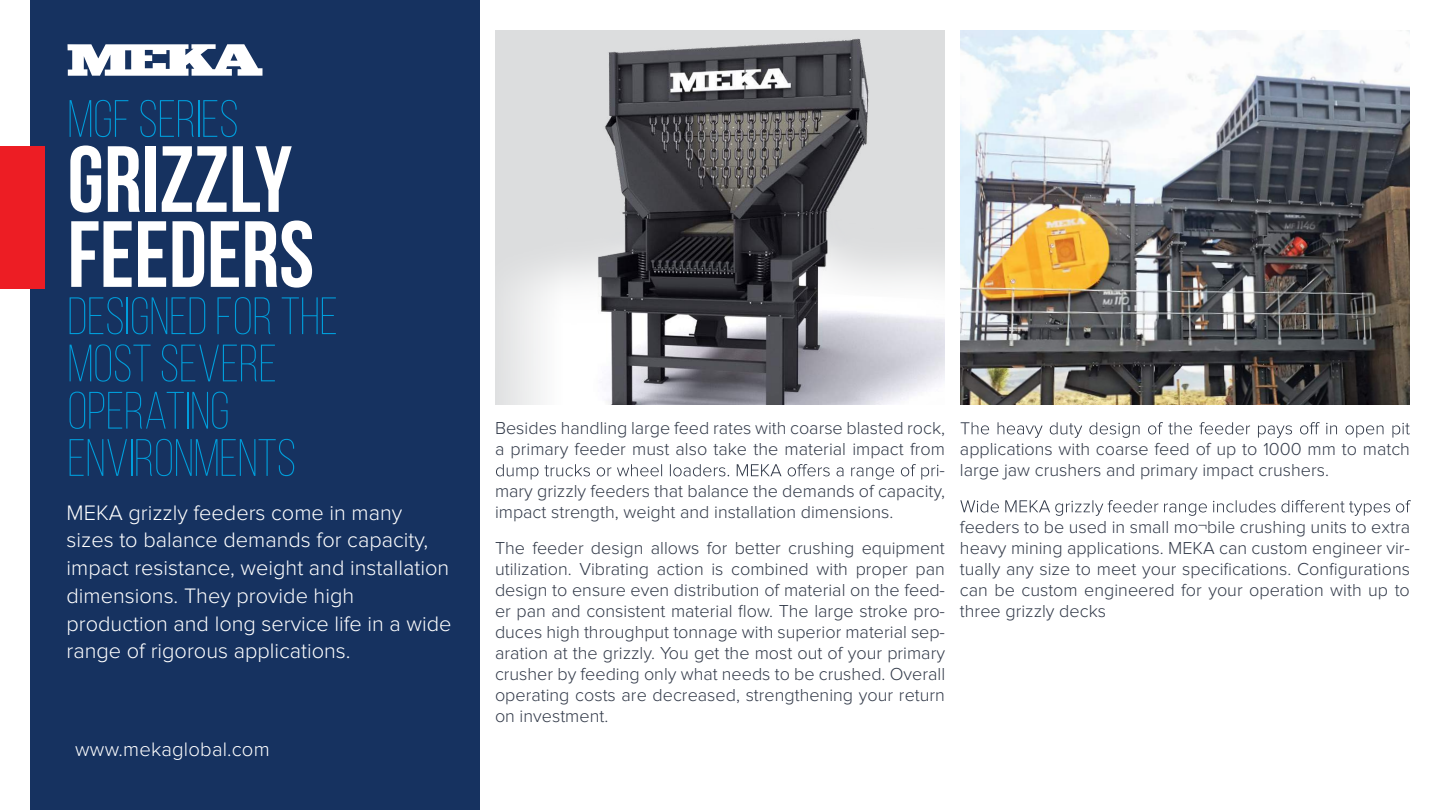
<style>
.page{position:relative;width:1440px;height:810px;background:#fff}
.page>*{position:absolute;margin:0;border:0;box-sizing:border-box;transform-origin:0 0}
.t1{font:700 93.75px/75px "Bebas Neue";color:#fff}
.t2{font:300 52.5px/47.2px "Bebas Neue";color:#009edb}
.t3{font:300 21.75px/27.8px "Proxima Nova";color:#fff}
.t4{font:300 20.25px "Proxima Nova";letter-spacing:.01em;color:#fff}
.t5{font:300 18px/21px "Proxima Nova";color:#333b4a;text-align:justify}
</style>
<div class="page">
<div style="left:30px;top:0;width:450px;height:810px;background:#163260"></div>
<div style="left:0;top:146px;width:45px;height:143px;background:#ed1d24"></div>
<svg style="left:67px;top:44px;width:195px;height:32px"></svg>
<svg style="left:496px;top:464px;width:442px;height:16px"></svg>
<svg style="left:961px;top:422px;width:449px;height:16px"></svg>
<svg style="left:960px;top:500px;width:451px;height:16px"></svg>
<img style="left:495px;top:30px;width:450px;height:375px">
<img style="left:960px;top:30px;width:450px;height:375px">
<h2 class="t2" style="left:68px;top:95px;width:173px">MGF SERIES</h2>
<h1 class="t1" style="left:68px;top:141px;width:248px">GRIZZLY<br>FEEDERS</h1>
<h2 class="t2" style="left:68px;top:292px;width:272px">DESIGNED FOR THE<br>MOST SEVERE<br>OPERATING<br>ENVIRONMENTS</h2>
<p class="t3" style="left:67px;top:499px;width:387px">MEKA grizzly feeders come in many sizes to balance demands for capacity, impact resistance, weight and installation dimensions. They provide high production and long service life in a wide range of rigorous applications.</p>
<p class="t4" style="left:75px;top:738px;width:196px">www.mekaglobal.com</p>
<p class="t5" style="left:495px;top:418px;width:452px">Besides handling large feed rates with coarse blasted rock,</p>
<p class="t5" style="left:495px;top:439px;width:452px">a primary feeder must also take the material impact from</p>
<p class="t5" style="left:940px;top:460px;width:7px">-</p>
<p class="t5" style="left:495px;top:481px;width:452px">mary grizzly feeders that balance the demands of capacity,</p>
<p class="t5" style="left:495px;top:502px;width:400px">impact strength, weight and installation dimensions.</p>
<p class="t5" style="left:495px;top:538px;width:452px">The feeder design allows for better crushing equipment utilization. Vibrating action is combined with proper pan design to ensure even distribution of material on the feed&shy;er pan and consistent material flow. The large stroke pro&shy;duces high throughput tonnage with superior material sep&shy;aration at the grizzly. You get the most out of your primary crusher by feeding only what needs to be crushed. Overall operating costs are decreased, strengthening your return on investment.</p>
<p class="t5" style="left:960px;top:439px;width:451px">applications with coarse feed of up to 1000 mm to match large jaw crushers and primary impact crushers.</p>
<p class="t5" style="left:960px;top:517px;width:452px">feeders to be used in small mo¬bile crushing units to extra heavy mining applications. MEKA can custom engineer vir&shy;tually any size to meet your specifications. Configurations can be custom engineered for your operation with up to three grizzly decks</p>
</div>
